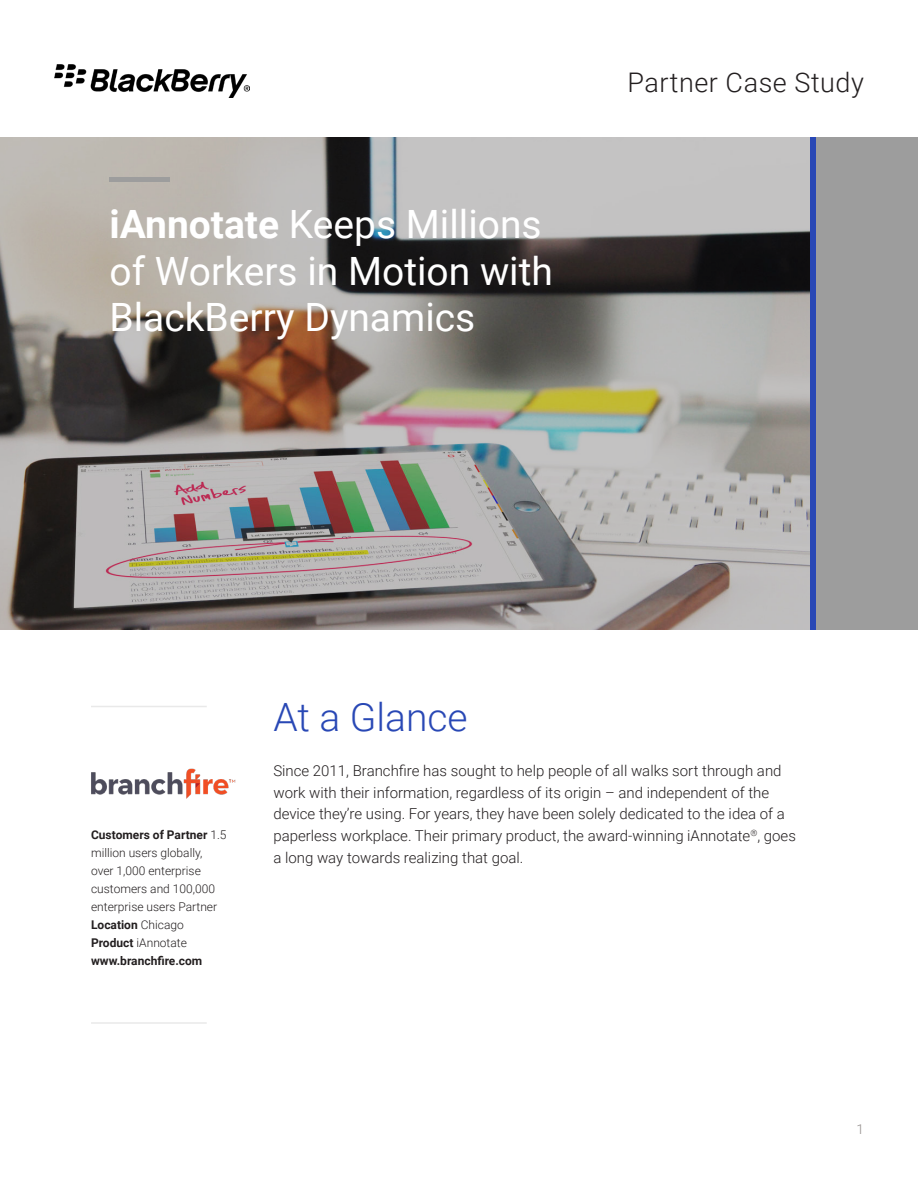
<style>
.page{position:relative;width:918px;height:1188px;background:#fff}
.page>*{position:absolute;margin:0;border:0;box-sizing:border-box;transform-origin:0 0}
.t1{font:39px/46.8px "Roboto";color:#fff}
.t2{font:300 39px "Roboto";color:#2948b5}
.t3{font:300 27px "Roboto";letter-spacing:.02em;color:#231f20}
.t4{font:300 15px/21.8px "Roboto";color:#231f20}
.t5{font:300 13.5px "Roboto";color:#938e8c}
.t6{font:300 12px/18px "Roboto";color:#231f20}
.t7{font:700 12px/18px "Roboto";color:#231f20}
.s1{font-weight:700}
.s2{font-weight:300}
</style>
<div class="page">
<div style="left:270px;top:137px;width:648px;height:493px;background:#9d9d9d"></div>
<img style="left:55px;top:64px;width:195px;height:34px">
<svg style="left:0;top:137px;width:810px;height:493px;background:#948f8b"></svg>
<div style="left:110px;top:177px;width:60px;height:5px;background:#9d9d9d"></div>
<div style="left:810px;top:137px;width:6px;height:493px;background:#2948b5"></div>
<hr style="left:91px;top:1022px;width:116px;height:2px;background:#e9e9e9">
<img style="left:91px;top:706px;width:145px;height:93px">
<p class="t1" style="left:110px;top:199px;width:445px"><span class="s1">iAnnotate</span> Keeps Millions of Workers in Motion with<br>BlackBerry Dynamics</p>
<p class="t3" style="left:628px;top:64px;width:238px">Partner Case Study</p>
<p class="t2" style="left:273px;top:690px;width:196px">At a Glance</p>
<p class="t6" style="left:91px;top:825px;width:137px"><span class="s1">Customers of Partner</span> 1.5 million users globally, over 1,000 enterprise customers and 100,000 enterprise users Partner</p>
<p class="t7" style="left:91px;top:915px;width:94px">Location <span class="s2">Chicago</span></p>
<p class="t7" style="left:91px;top:933px;width:113px">Product <span class="s2">iAnnotate </span>www.branchfire.com</p>
<p class="t4" style="left:273px;top:759px;width:524px">Since 2011, Branchfire has sought to help people of all walks sort through and work with their information, regardless of its origin – and independent of the device they’re using. For years, they have been solely dedicated to the idea of a paperless workplace. Their primary product, the award-winning iAnnotate<sup>®</sup>, goes a long way towards realizing that goal.</p>
<p class="t5" style="left:857px;top:1119px;width:9px">1</p>
</div>
